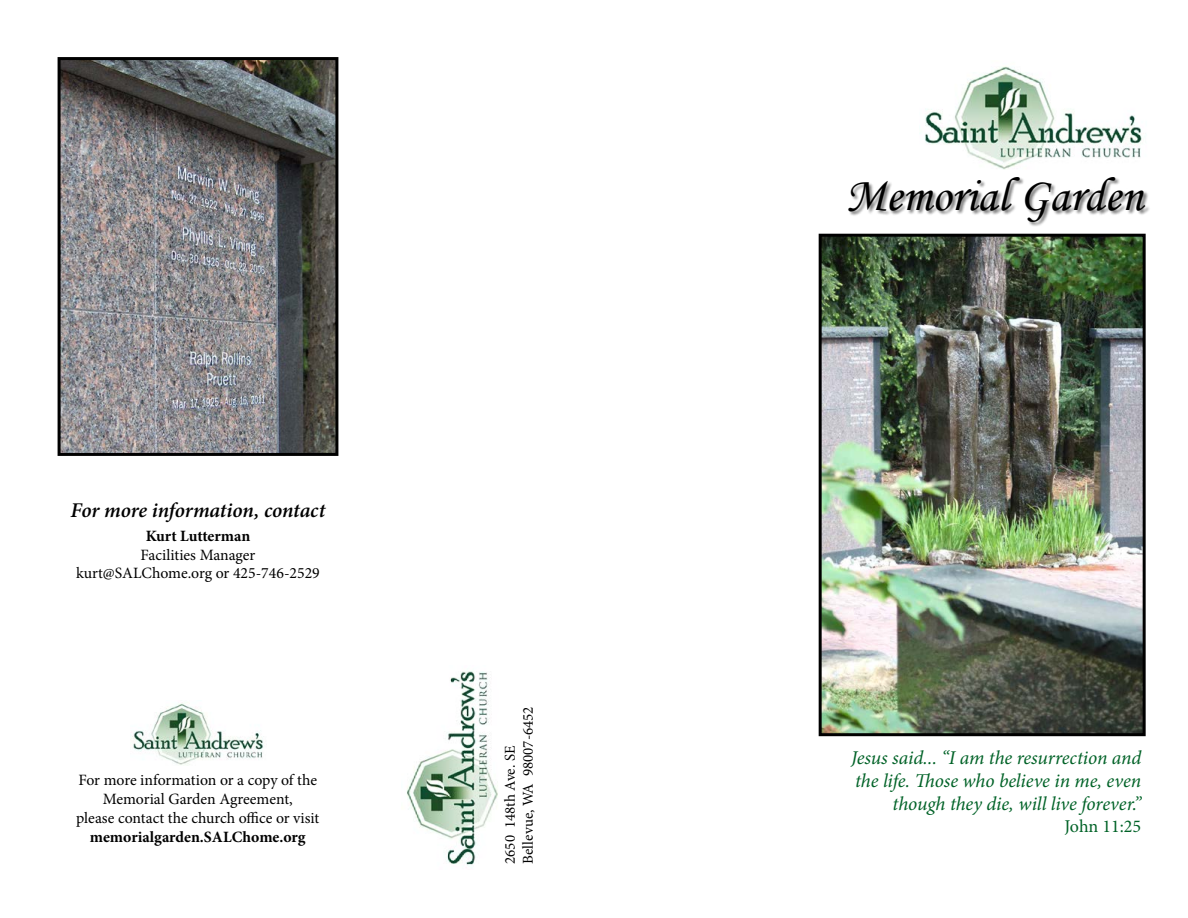
<style>
.page{position:relative;width:1188px;height:918px;background:#fff}
.page>*{position:absolute;margin:0;border:0;box-sizing:border-box;transform-origin:0 0}
.t1{font:48px "Monotype Corsiva";color:#000}
.t2{font:italic 600 21px "Minion Pro";letter-spacing:-.005em;color:#000}
.t3{font:italic 19.5px/23.4px "Minion Pro";letter-spacing:-.005em;color:#006227;text-align:right}
.t4{font:18px "Minion Pro";letter-spacing:-.005em;color:#006227}
.t5{font:15.75px/18.9px "Minion Pro";letter-spacing:-.005em;color:#000;text-align:center}
.t6{font:700 15.75px "Minion Pro";color:#000}
.t7{font:15px/18px "Minion Pro";color:#000}
</style>
<div class="page">
<div style="left:849px;top:178px;width:302px;height:49px;background:#000;opacity:.5"></div>
<img style="left:407px;top:671px;width:91px;height:194px">
<img style="left:925px;top:66px;width:220px;height:104px">
<img style="left:130px;top:703px;width:134px;height:62px">
<img style="left:62px;top:61px;width:272px;height:391px">
<div style="left:58px;top:57px;width:280px;height:399px;border:3px solid #000"></div>
<img style="left:823px;top:238px;width:319px;height:494px">
<div style="left:819px;top:234px;width:327px;height:502px;border:3px solid #000"></div>
<h2 class="t2" style="left:71px;top:496px;width:256px">For more information, contact</h2>
<p class="t6" style="left:146px;top:524px;width:106px">Kurt Lutterman</p>
<p class="t5" style="left:76px;top:545px;width:245px">Facilities Manager kurt@SALChome.org or 425-746-2529</p>
<p class="t5" style="left:76px;top:771px;width:245px">For more information or a copy of the<br>Memorial Garden Agreement,<br>please contact the church office or visit</p>
<p class="t6" style="left:90px;top:826px;width:217px">memorialgarden.SALChome.org</p>
<p class="t7" style="left:501px;top:864px;width:159px;rotate:-90deg">2650 148th Ave. SE<br>Bellevue, WA 98007-6452</p>
<h1 class="t1" style="left:845px;top:167px;width:299px">Memorial Garden</h1>
<p class="t3" style="left:851px;top:746px;width:292px">Jesus said... “I am the resurrection and the life. Those who believe in me, even though they die, will live forever.”</p>
<p class="t4" style="left:1064px;top:814px;width:78px">John 11:25</p>
</div>
